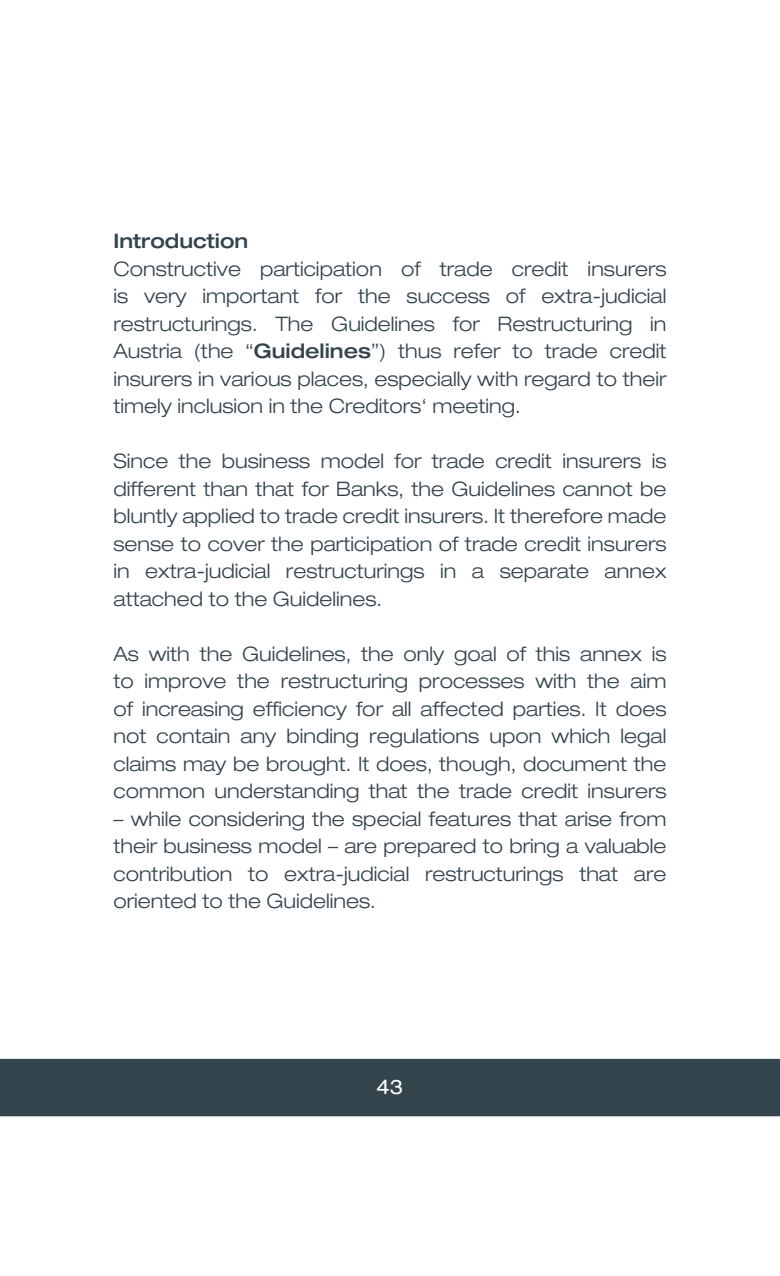
<style>
.page{position:relative;width:780px;height:1276px;background:#fff}
.page>*{position:absolute;margin:0;border:0;box-sizing:border-box;transform-origin:0 0}
.t1{font:300 expanded 20px/27.5px "Helvetica Neue LT Pro";color:#33444d;text-align:justify}
.t2{font:500 expanded 20px "Helvetica Neue LT Pro";color:#33444d}
.t3{font:expanded 20px "Helvetica Neue LT Pro";color:#fff}
.s1{font-weight:500}
</style>
<div class="page">
<div style="left:0;top:1059px;width:780px;height:57px;background:#33444d"></div>
<p class="t2" style="left:113px;top:228px;width:136px">Introduction</p>
<p class="t1" style="left:113px;top:254px;width:554px">Constructive participation of trade credit insurers is very important for the success of extra-judicial restructurings. The Guidelines for Restructuring in Austria (the “<span class="s1">Guidelines</span>”) thus refer to trade credit insurers in various places, especially with regard to their timely inclusion in the Creditors‘ meeting.</p>
<p class="t1" style="left:113px;top:447px;width:554px">Since the business model for trade credit insurers is different than that for Banks, the Guidelines cannot be bluntly applied to trade credit insurers. It therefore made sense to cover the participation of trade credit insurers in extra-judicial restructurings in a separate annex attached to the Guidelines.</p>
<p class="t1" style="left:113px;top:639px;width:554px">As with the Guidelines, the only goal of this annex is to improve the restructuring processes with the aim of increasing efficiency for all affected parties. It does not contain any binding regulations upon which legal claims may be brought. It does, though, document the common understanding that the trade credit insurers</p>
<p class="t1" style="left:113px;top:804px;width:554px">– while considering the special features that arise from their business model – are prepared to bring a valuable contribution to extra-judicial restructurings that are oriented to the Guidelines.</p>
<p class="t3" style="left:376px;top:1074px;width:28px">43</p>
</div>
